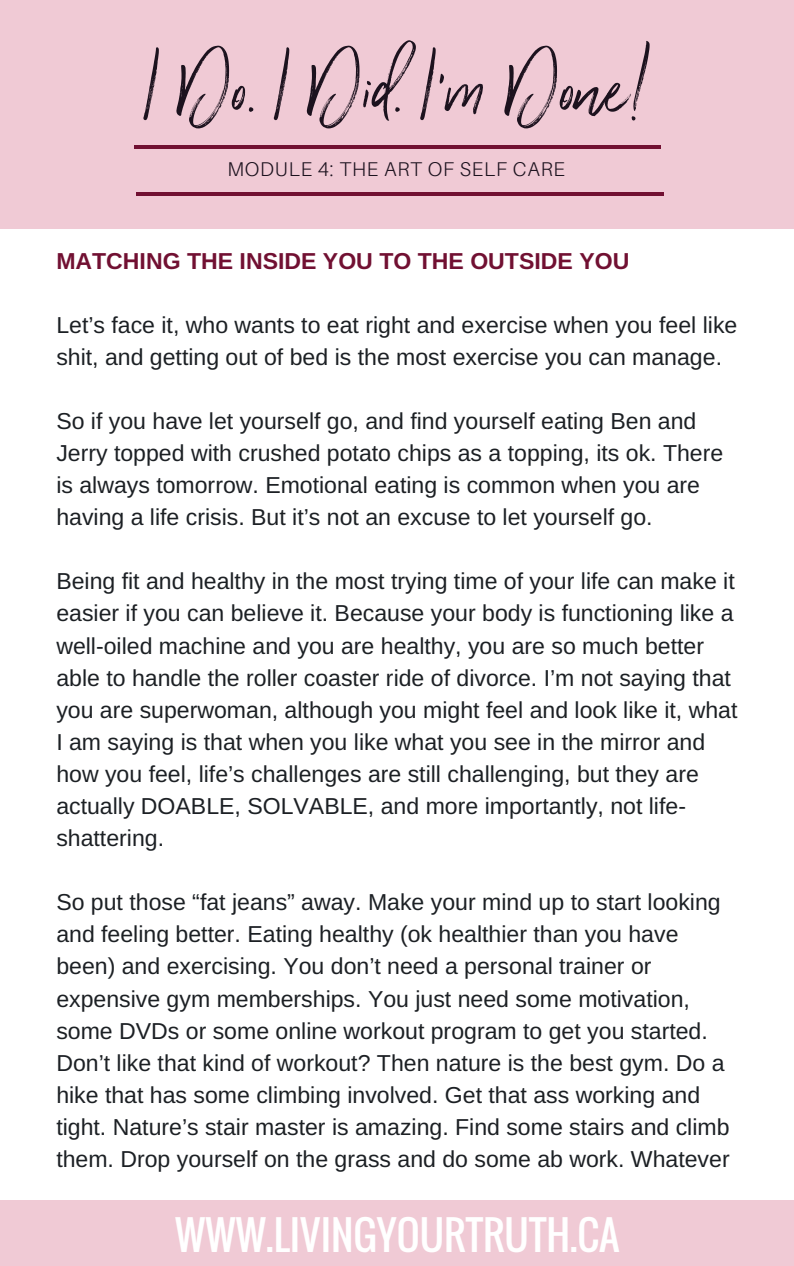
<style>
.page{position:relative;width:794px;height:1266px;background:#fff}
.page>*{position:absolute;margin:0;border:0;box-sizing:border-box;transform-origin:0 0}
.t1{font:127.73px "Wilderness Typeface";color:#1c121e}
.t2{font:39.83px "Oswald";color:#fff}
.t3{font:23.02px/32.1px "Arimo";color:#1c2024}
.t4{font:700 23.02px "Arimo";color:#711032}
.t5{font:300 19.88px "Aileron";letter-spacing:.04em;color:#1c121e}
</style>
<div class="page">
<div style="left:0;top:0;width:793px;height:229px;background:#f0cad5"></div>
<hr style="left:133px;top:145px;width:20px;height:3px;background:#711032">
<hr style="left:640px;top:145px;width:20px;height:3px;background:#711032">
<hr style="left:153px;top:145px;width:137px;height:3px;background:#711032">
<hr style="left:290px;top:145px;width:137px;height:3px;background:#711032">
<hr style="left:427px;top:145px;width:138px;height:3px;background:#711032">
<hr style="left:564px;top:145px;width:77px;height:3px;background:#711032">
<hr style="left:136px;top:193px;width:20px;height:3px;background:#711032">
<hr style="left:643px;top:193px;width:20px;height:3px;background:#711032">
<hr style="left:156px;top:193px;width:137px;height:3px;background:#711032">
<hr style="left:293px;top:193px;width:137px;height:3px;background:#711032">
<hr style="left:430px;top:193px;width:137px;height:3px;background:#711032">
<hr style="left:567px;top:193px;width:77px;height:3px;background:#711032">
<div style="left:0;top:1200px;width:793px;height:66px;background:#f0cad5"></div>
<h1 class="t1" style="left:145px;top:4px;width:509px">I Do. I Did. I'm Done!</h1>
<p class="t5" style="left:227px;top:157px;width:339px">MODULE 4: THE ART OF SELF CARE</p>
<p class="t4" style="left:56px;top:248px;width:574px">MATCHING THE INSIDE YOU TO THE OUTSIDE YOU</p>
<p class="t3" style="left:56px;top:309px;width:682px">Let’s face it, who wants to eat right and exercise when you feel like shit, and getting out of bed is the most exercise you can manage.</p>
<p class="t3" style="left:56px;top:405px;width:668px">So if you have let yourself go, and find yourself eating Ben and Jerry topped with crushed potato chips as a topping, its ok. There is always tomorrow. Emotional eating is common when you are having a life crisis. But it’s not an excuse to let yourself go.</p>
<p class="t3" style="left:56px;top:565px;width:682px">Being fit and healthy in the most trying time of your life can make it easier if you can believe it. Because your body is functioning like a well-oiled machine and you are healthy, you are so much better able to handle the roller coaster ride of divorce. I’m not saying that you are superwoman, although you might feel and look like it, what I am saying is that when you like what you see in the mirror and how you feel, life’s challenges are still challenging, but they are actually DOABLE, SOLVABLE, and more importantly, not life&shy;shattering.</p>
<p class="t3" style="left:56px;top:886px;width:674px">So put those “fat jeans” away. Make your mind up to start looking and feeling better. Eating healthy (ok healthier than you have been) and exercising. You don’t need a personal trainer or expensive gym memberships. You just need some motivation, some DVDs or some online workout program to get you started.<br>Don’t like that kind of workout? Then nature is the best gym. Do a hike that has some climbing involved. Get that ass working and tight. Nature’s stair master is amazing. Find some stairs and climb them. Drop yourself on the grass and do some ab work. Whatever</p>
<h2 class="t2" style="left:175px;top:1204px;width:445px">WWW.LIVINGYOURTRUTH.CA</h2>
</div>
